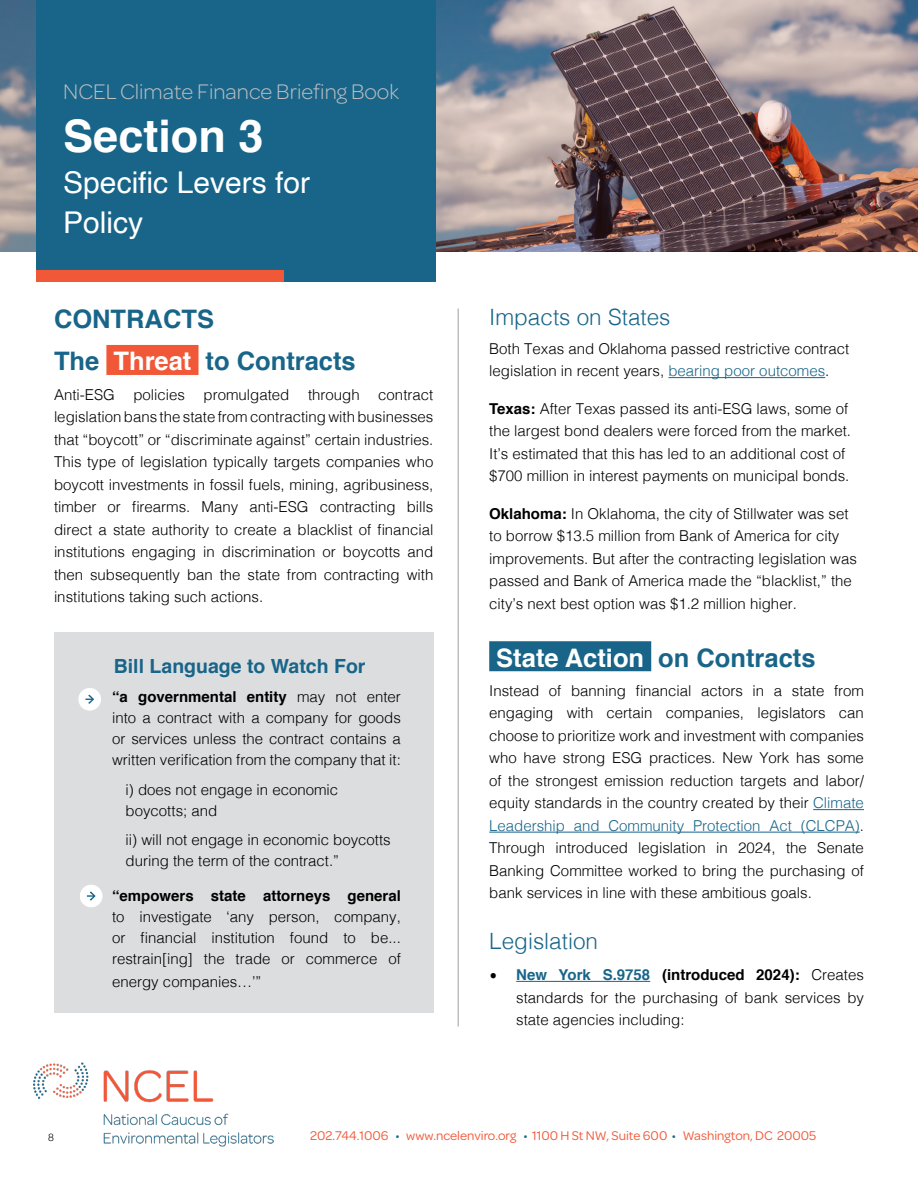
<style>
.page{position:relative;width:918px;height:1188px;background:#fff}
.page>*{position:absolute;margin:0;border:0;box-sizing:border-box;transform-origin:0 0}
.t1{font:700 45px "Helvetica";color:#fff}
.t2{font:30px/40.5px "Helvetica";color:#fff}
.t3{font:700 25.5px/42.8px "Helvetica";color:#186589}
.t4{font:700 25.5px "Helvetica";color:#fff}
.t5{font:300 22.5px "Omnes";color:#bcbec0}
.t6{font:300 22.5px "Helvetica";color:#186589}
.t7{font:700 19.5px "Helvetica";color:#186589}
.t8{font:300 15px/22.5px "Helvetica";color:#000;text-align:justify}
.t9{font:700 15px "Helvetica";color:#000}
.t10{font:13.5px "Omnes";color:#f15838}
.t11{font:300 10.5px "Helvetica";color:#000}
.s1{color:#fff}
.s2{font-weight:700}
.s3{color:#186589}
.s4{font-family:"Helvetica Neue";font-weight:400}
.s5{font-weight:700;color:#186589}
</style>
<div class="page">
<img style="left:34px;top:1063px;width:239px;height:84px">
<div style="left:106px;top:345px;width:93px;height:30px;background:#f15838"></div>
<div style="left:54px;top:633px;width:379px;height:380px;background:#dcddde"></div>
<div style="left:78px;top:688px;width:23px;height:23px;background:#fff;border-radius:50%"></div>
<svg style="left:85px;top:695px;width:9px;height:9px"></svg>
<div style="left:80px;top:885px;width:23px;height:22px;background:#fff;border-radius:50%"></div>
<svg style="left:87px;top:892px;width:9px;height:8px"></svg>
<hr style="left:668px;top:377px;width:157px;height:1px;background:#186589">
<div style="left:489px;top:641px;width:162px;height:30px;background:#186589"></div>
<hr style="left:813px;top:809px;width:51px;height:1px;background:#186589">
<hr style="left:489px;top:832px;width:371px;height:1px;background:#186589">
<hr style="left:516px;top:981px;width:134px;height:1px;background:#186589">
<hr style="left:457px;top:309px;width:2px;height:718px;background:#bcbec0">
<img style="left:0;top:0;width:918px;height:251px">
<div style="left:36px;top:0;width:400px;height:281px;background:#186589"></div>
<div style="left:36px;top:270px;width:248px;height:11px;background:#f15838"></div>
<h3 class="t5" style="left:63px;top:76px;width:337px">NCEL Climate Finance Briefing Book</h3>
<h1 class="t1" style="left:63px;top:100px;width:202px">Section 3</h1>
<h2 class="t2" style="left:63px;top:163px;width:248px">Specific Levers for<br>Policy</h2>
<h3 class="t3" style="left:54px;top:298px;width:303px">CONTRACTS<br>The <span class="s1">Threat</span> to Contracts</h3>
<p class="t8" style="left:54px;top:382px;width:381px">Anti-ESG policies promulgated through contract legislation bans the state from contracting with businesses that “boycott” or “discriminate against” certain industries.<br>This type of legislation typically targets companies who boycott investments in fossil fuels, mining, agribusiness, timber or firearms. Many anti-ESG contracting bills direct a state authority to create a blacklist of financial institutions engaging in discrimination or boycotts and then subsequently ban the state from contracting with institutions taking such actions.</p>
<h3 class="t7" style="left:114px;top:651px;width:253px">Bill Language to Watch For</h3>
<p class="t8" style="left:112px;top:686px;width:290px;line-height:21px"><span class="s2">“a governmental entity</span> may not enter into a contract with a company for goods or services unless the contract contains a written verification from the company that it:</p>
<p class="t8" style="left:126px;top:778px;width:214px;line-height:21px">i) does not engage in economic boycotts; and</p>
<p class="t8" style="left:126px;top:828px;width:267px;line-height:21px">ii) will not engage in economic boycotts during the term of the contract.”</p>
<p class="t9" style="left:112px;top:884px;width:290px">“empowers state attorneys general</p>
<p class="t8" style="left:112px;top:905px;width:290px;line-height:21px">to investigate ‘any person, company, or financial institution found to be... restrain[ing] the trade or commerce of</p>
<p class="t8" style="left:112px;top:969px;width:151px">energy companies…’”</p>
<h3 class="t6" style="left:489px;top:298px;width:183px">Impacts on States</h3>
<p class="t8" style="left:489px;top:336px;width:362px">Both Texas and Oklahoma passed restrictive contract legislation in recent years, <span class="s3">bearing poor outcomes</span>.</p>
<p class="t8" style="left:489px;top:396px;width:363px;text-align:left"><span class="s2">Texas:</span> After Texas passed its anti-ESG laws, some of the largest bond dealers were forced from the market.<br>It’s estimated that this has led to an additional cost of $700 million in interest payments on municipal bonds.</p>
<p class="t8" style="left:489px;top:501px;width:369px;text-align:left"><span class="s2">Oklahoma:</span> In Oklahoma, the city of Stillwater was set to borrow $13.5 million from Bank of America for city improvements. But after the contracting legislation was passed and Bank of America made the “blacklist,” the city’s next best option was $1.2 million higher.</p>
<h3 class="t4" style="left:496px;top:637px;width:321px">State Action <span class="s3">on Contracts</span></h3>
<p class="t8" style="left:489px;top:678px;width:376px">Instead of banning financial actors in a state from engaging with certain companies, legislators can choose to prioritize work and investment with companies who have strong ESG practices. New York has some of the strongest emission reduction targets and labor/ equity standards in the country created by their <span class="s3">Climate Leadership and Community Protection Act (CLCPA)</span>.<br>Through introduced legislation in 2024, the Senate Banking Committee worked to bring the purchasing of bank services in line with these ambitious goals.</p>
<h3 class="t6" style="left:489px;top:922px;width:110px">Legislation</h3>
<p class="t8" style="left:516px;top:963px;width:349px;text-indent:-27px"><span class="s4">࡟</span> <span class="s5">New York S.9758</span> <span class="s2">(introduced 2024):</span> Creates standards for the purchasing of bank services by state agencies including:</p>
<p class="t11" style="left:48px;top:1129px;width:7px">8</p>
<p class="t10" style="left:310px;top:1127px;width:508px">202.744.1006 <span class="s3">•</span> www.ncelenviro.org <span class="s3">•</span> 1100 H St NW, Suite 600 <span class="s3">•</span> Washington, DC 20005</p>
</div>
